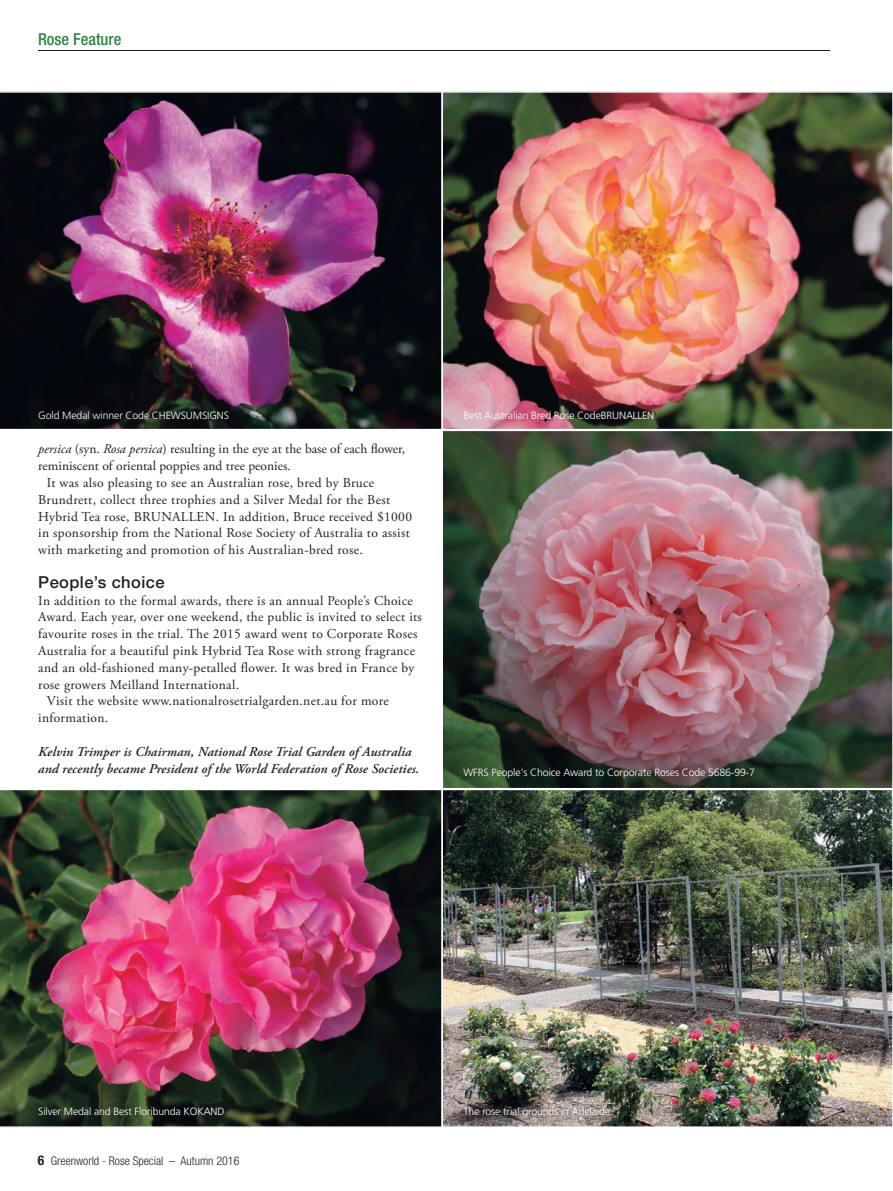
<style>
.page{position:relative;width:893px;height:1191px;background:#fff}
.page>*{position:absolute;margin:0;border:0;box-sizing:border-box;transform-origin:0 0}
.t1{font:500 16.5px "Helvetica Neue LT Std";letter-spacing:.025em;color:#231f20}
.t2{font:500 condensed 16.5px "Helvetica Neue LT Std";color:#308243}
.t3{font:13.5px "Adobe Garamond Pro";letter-spacing:.025em;color:#231f20}
.t4{font:italic 600 13.5px/16.8px "Adobe Garamond Pro";letter-spacing:.01em;color:#231f20}
.t5{font:13.5px "Adobe Garamond Pro";color:#231f20}
.t6{font:300 condensed 12px "Helvetica Neue LT Std";color:#231f20}
.t7{font:300 10.5px "Frutiger";letter-spacing:-.01em;color:#fff}
.s1{font-style:italic}
.s2{font-weight:700;font-size:13.5px}
</style>
<div class="page">
<hr style="left:38px;top:51px;width:791px;height:1px;background:#231f20">
<img style="left:443px;top:431px;width:450px;height:357px">
<img style="left:0;top:790px;width:441px;height:338px">
<img style="left:441px;top:790px;width:452px;height:337px">
<img style="left:0;top:91px;width:441px;height:338px">
<img style="left:441px;top:91px;width:452px;height:338px">
<img style="left:462px;top:1104px;width:157px;height:19px">
<p class="t2" style="left:38px;top:29px;width:85px">Rose Feature</p>
<p class="t7" style="left:38px;top:409px;width:192px">Gold Medal winner Code CHEWSUMSIGNS</p>
<p class="t5" style="left:38px;top:441px;width:369px"><span class="s1">persica</span> (syn. <span class="s1">Rosa persica</span>) resulting in the eye at the base of each flower,</p>
<p class="t5" style="left:38px;top:458px;width:254px">reminiscent of oriental poppies and tree peonies.</p>
<p class="t3" style="left:47px;top:474px;width:329px">It was also pleasing to see an Australian rose, bred by Bruce</p>
<p class="t3" style="left:38px;top:491px;width:353px">Brundrett, collect three trophies and a Silver Medal for the Best</p>
<p class="t3" style="left:38px;top:508px;width:375px">Hybrid Tea rose, BRUNALLEN. In addition, Bruce received $1000</p>
<p class="t3" style="left:38px;top:525px;width:373px">in sponsorship from the National Rose Society of Australia to assist</p>
<p class="t3" style="left:38px;top:542px;width:326px">with marketing and promotion of his Australian-bred rose.</p>
<p class="t1" style="left:38px;top:572px;width:128px">People’s choice</p>
<p class="t3" style="left:38px;top:592px;width:376px">In addition to the formal awards, there is an annual People’s Choice</p>
<p class="t3" style="left:38px;top:609px;width:385px">Award. Each year, over one weekend, the public is invited to select its</p>
<p class="t3" style="left:38px;top:626px;width:381px">favourite roses in the trial. The 2015 award went to Corporate Roses</p>
<p class="t3" style="left:38px;top:642px;width:378px">Australia for a beautiful pink Hybrid Tea Rose with strong fragrance</p>
<p class="t3" style="left:38px;top:659px;width:378px">and an old-fashioned many-petalled flower. It was bred in France by</p>
<p class="t3" style="left:38px;top:676px;width:202px">rose growers Meilland International.</p>
<p class="t3" style="left:47px;top:693px;width:344px">Visit the website www.nationalrosetrialgarden.net.au for more</p>
<p class="t3" style="left:38px;top:710px;width:71px">information.</p>
<p class="t4" style="left:38px;top:743px;width:383px">Kelvin Trimper is Chairman, National Rose Trial Garden of Australia and recently became President of the World Federation of Rose Societies.</p>
<p class="t7" style="left:463px;top:409px;width:192px">Best Australian Bred Rose CodeBRUNALLEN</p>
<p class="t7" style="left:463px;top:766px;width:293px">WFRS People's Choice Award to Corporate Roses Code 5686-99-7</p>
<p class="t7" style="left:38px;top:1105px;width:188px">Silver Medal and Best Floribunda KOKAND</p>
<p class="t6" style="left:38px;top:1154px;width:203px"><span class="s2">6</span> Greenworld - Rose Special – Autumn 2016</p>
<p class="t7" style="left:463px;top:1105px;width:151px">The rose trial grounds in Adelaide.</p>
</div>
